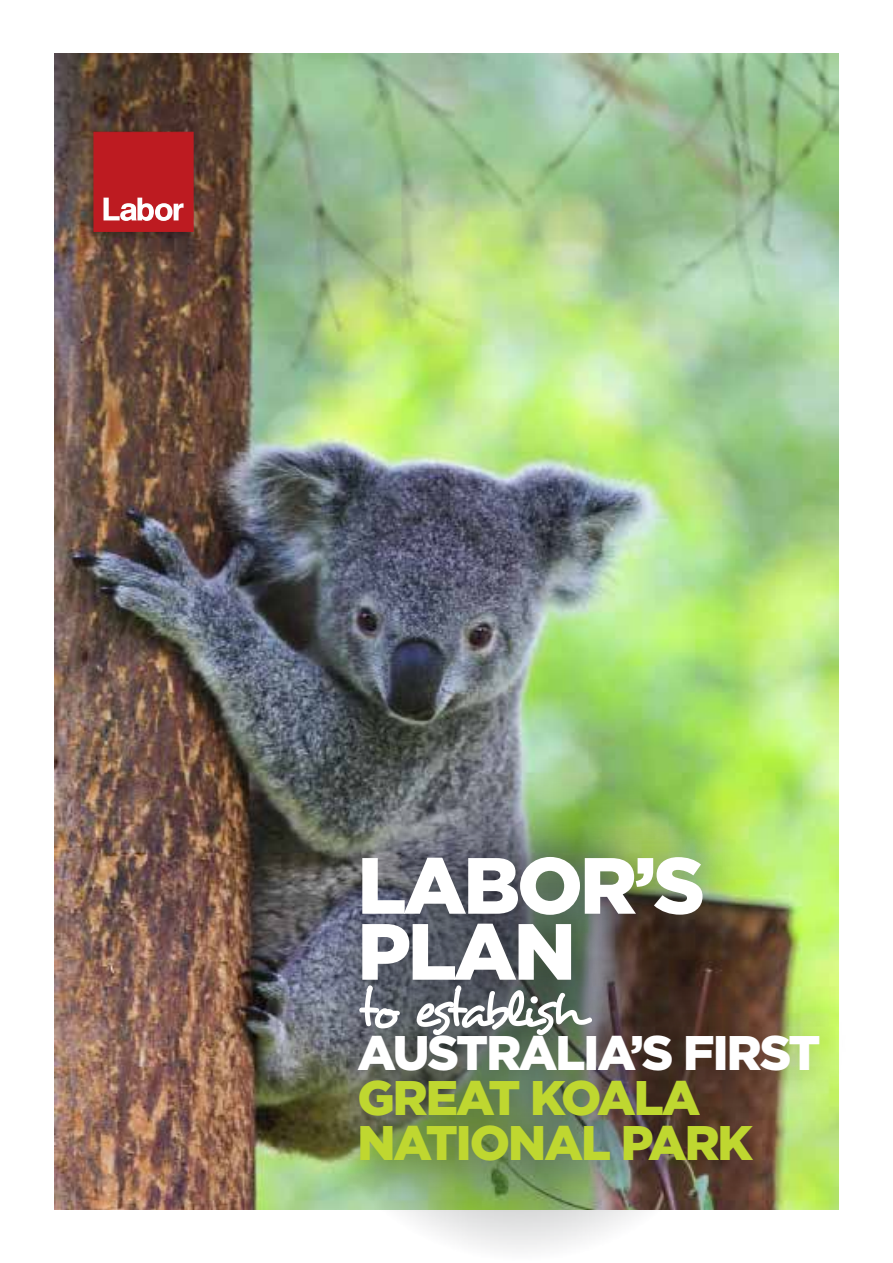
<style>
.page{position:relative;width:893px;height:1263px;background:#fff}
.page>*{position:absolute;margin:0;border:0;box-sizing:border-box;transform-origin:0 0}
.t1{font:900 79.5px/66px "Gotham";letter-spacing:-.04em;color:#fff}
.t2{font:54.15px "Desyrel";letter-spacing:-.125em;color:#fff}
.t3{font:900 48.6px/45px "Gotham";letter-spacing:-.04em;color:#bfd730}
.t4{font:900 48.6px "Gotham";letter-spacing:-.04em;color:#fff}
</style>
<div class="page">
<img style="left:54px;top:54px;width:785px;height:1155px">
<div style="left:82px;top:125px;width:119px;height:118px;background:#000;opacity:.4"></div>
<div style="left:94px;top:132px;width:100px;height:100px;background:#bd1b21;border:1px solid #bd1b21"></div>
<svg style="left:104px;top:198px;width:80px;height:23px"></svg>
<svg style="left:294px;top:760px;width:503px;height:334px;background:#7e9967"></svg>
<svg style="left:301px;top:820px;width:441px;height:442px"></svg>
<div style="left:321px;top:822px;width:531px;height:377px;background:#000;opacity:.35"></div>
<h1 class="t1" style="left:357px;top:852px;width:349px">LABOR’S<br>PLAN</h1>
<p class="t2" style="left:357px;top:976px;width:228px">to establish</p>
<p class="t4" style="left:357px;top:1019px;width:465px">AUSTRALIA’S FIRST</p>
<p class="t3" style="left:357px;top:1074px;width:397px">GREAT KOALA<br>NATIONAL PARK</p>
</div>
